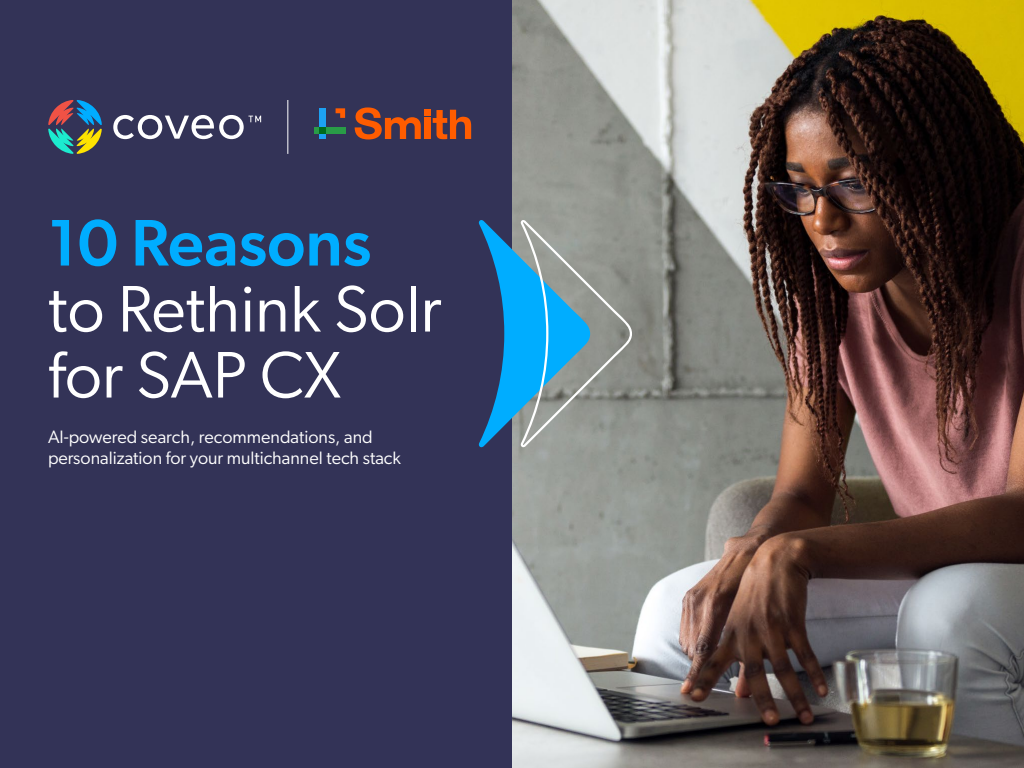
<style>
.page{position:relative;width:1024px;height:768px;background:#fff}
.page>*{position:absolute;margin:0;border:0;box-sizing:border-box;transform-origin:0 0}
.t1{font:66px/66px "Gibson";color:#fff}
.t2{font:500 66px "Gibson";color:#00adff}
.t3{font:18px/21px "Gibson";color:#fff}
</style>
<div class="page">
<img style="left:512px;top:0;width:512px;height:768px">
<div style="left:0;top:0;width:512px;height:768px;background:#333357"></div>
<hr style="left:287px;top:100px;width:1px;height:54px;background:#fff">
<svg style="left:113px;top:115px;width:148px;height:24px"></svg>
<svg style="left:48px;top:100px;width:54px;height:54px"></svg>
<svg style="left:479px;top:220px;width:153px;height:293px"></svg>
<svg style="left:336px;top:108px;width:9px;height:10px"></svg>
<div style="left:319px;top:108px;width:7px;height:19px;background:#1da1f2"></div>
<div style="left:326px;top:127px;width:19px;height:7px;background:#299c47"></div>
<svg style="left:314px;top:127px;width:12px;height:12px"></svg>
<div style="left:319px;top:127px;width:7px;height:7px;background:#006b1e"></div>
<svg style="left:355px;top:107px;width:116px;height:33px"></svg>
<h1 class="t2" style="left:48px;top:203px;width:325px">10 Reasons</h1>
<h1 class="t1" style="left:48px;top:275px;width:395px">to Rethink Solr for SAP CX</h1>
<p class="t3" style="left:48px;top:426px;width:354px">AI-powered search, recommendations, and personalization for your multichannel tech stack</p>
</div>
